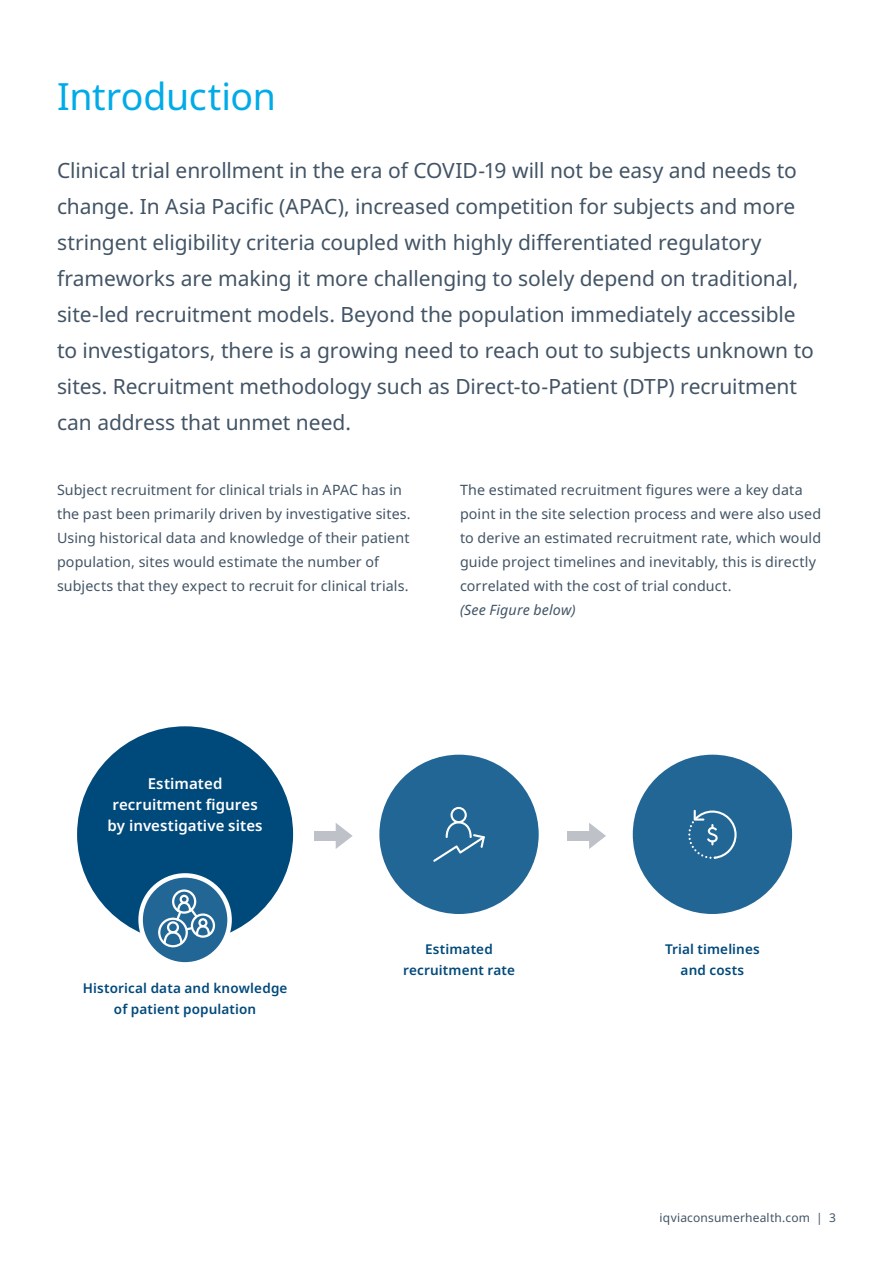
<style>
.page{position:relative;width:893px;height:1263px;background:#fff}
.page>*{position:absolute;margin:0;border:0;box-sizing:border-box;transform-origin:0 0}
.Major_section_headin{font:37.5px "Noto Sans";letter-spacing:-.01em;color:#00abe7}
.Intro{font:21px/36px "Noto Sans";letter-spacing:-.005em;color:#425465}
.t1{font:600 15px/21px "Noto Sans";letter-spacing:.005em;color:#fff;text-align:center}
.Body_copy_-_Space{font:14.25px/24px "Noto Sans";letter-spacing:.01em;color:#425465}
.t2{font:600 13.5px/21px "Noto Sans";letter-spacing:.01em;color:#00497b;text-align:center}
.t3{font:12px "Noto Sans";letter-spacing:.015em;color:#425465}
.s1{font-style:italic}
</style>
<div class="page">
<div style="left:77px;top:726px;width:216px;height:216px;background:#00497b;border-radius:50%"></div>
<div style="left:379px;top:755px;width:160px;height:159px;background:#226696;border-radius:50%"></div>
<div style="left:633px;top:755px;width:159px;height:159px;background:#226696;border-radius:50%"></div>
<svg style="left:141px;top:875px;width:89px;height:89px;background:#447ea6"></svg>
<div style="left:138px;top:873px;width:94px;height:94px;border:4px solid #fff;border-radius:50%"></div>
<svg style="left:336px;top:823px;width:17px;height:26px"></svg>
<div style="left:314px;top:831px;width:26px;height:10px;background:#bfc1c8"></div>
<svg style="left:589px;top:823px;width:17px;height:26px"></svg>
<div style="left:567px;top:831px;width:27px;height:10px;background:#bfc1c8"></div>
<svg style="left:158px;top:889px;width:57px;height:58px;background:#598cb0"></svg>
<svg style="left:433px;top:807px;width:52px;height:55px"></svg>
<svg style="left:688px;top:810px;width:49px;height:49px"></svg>
<p class="Major_section_headin" style="left:57px;top:70px;width:221px">Introduction</p>
<p class="Intro" style="left:57px;top:153px;width:758px">Clinical trial enrollment in the era of COVID-19 will not be easy and needs to change. In Asia Pacific (APAC), increased competition for subjects and more stringent eligibility criteria coupled with highly differentiated regulatory frameworks are making it more challenging to solely depend on traditional, site-led recruitment models. Beyond the population immediately accessible to investigators, there is a growing need to reach out to subjects unknown to sites. Recruitment methodology such as Direct-to-Patient (DTP) recruitment can address that unmet need.</p>
<p class="Body_copy_-_Space" style="left:57px;top:478px;width:355px">Subject recruitment for clinical trials in APAC has in the past been primarily driven by investigative sites.<br>Using historical data and knowledge of their patient population, sites would estimate the number of subjects that they expect to recruit for clinical trials.</p>
<p class="Body_copy_-_Space" style="left:460px;top:478px;width:363px">The estimated recruitment figures were a key data point in the site selection process and were also used to derive an estimated recruitment rate, which would guide project timelines and inevitably, this is directly correlated with the cost of trial conduct.<br><span class="s1">(See Figure below)</span></p>
<p class="t1" style="left:108px;top:773px;width:157px">Estimated recruitment figures by investigative sites</p>
<p class="t2" style="left:83px;top:978px;width:206px">Historical data and knowledge of patient population</p>
<p class="t2" style="left:403px;top:939px;width:114px">Estimated recruitment rate</p>
<p class="t2" style="left:665px;top:939px;width:96px">Trial timelines and costs</p>
<p class="t3" style="left:660px;top:1209px;width:178px">iqviaconsumerhealth.com | 3</p>
</div>
